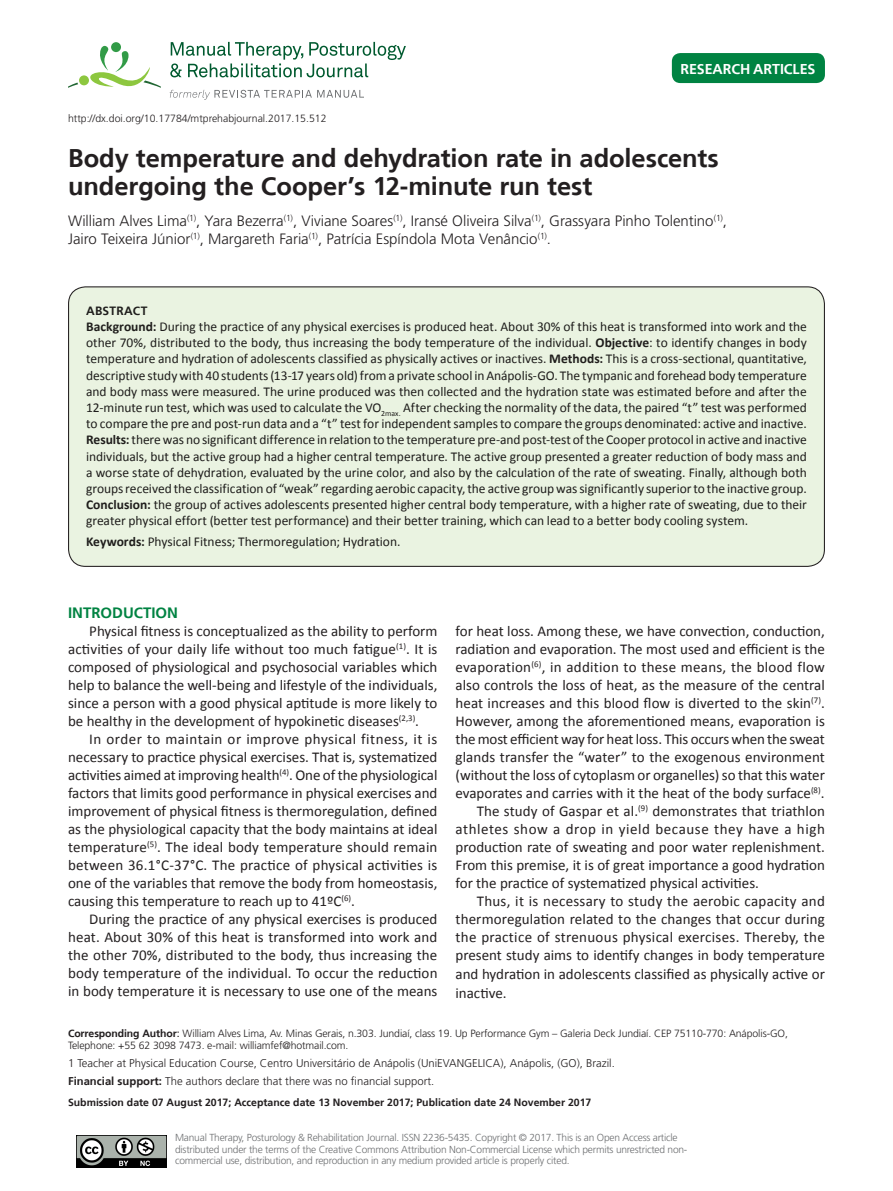
<style>
.page{position:relative;width:893px;height:1191px;background:#fff}
.page>*{position:absolute;margin:0;border:0;box-sizing:border-box;transform-origin:0 0}
.ArticleTitle{font:700 25.5px/28.5px "Frutiger";letter-spacing:-.005em;color:#231f20}
.Paragraph{font:15px/18px "Calibri";color:#231f20;text-align:justify}
.Authors{font:300 15px/18px "Frutiger";letter-spacing:-.005em;color:#231f20}
.Heading1{font:700 15px "Frutiger";color:#008342}
.ArticleTypeAlt{font:700 14.25px "Frutiger";letter-spacing:-.005em;color:#fff}
.t1{font:13.5px/16.2px "Calibri";letter-spacing:-.005em;color:#231f20;text-align:justify}
.t2{font:700 12px "Frutiger";letter-spacing:.02em;color:#231f20}
.Affiliations{font:300 11.25px "Frutiger";color:#231f20}
.fnSupported-by{font:300 11.25px "Frutiger";color:#231f20}
.Correspondence{font:300 10.5px/12.6px "Frutiger";letter-spacing:-.01em;color:#231f20}
.History{font:700 10.5px "Frutiger";color:#231f20}
.ArticleDOIAlt{font:300 10.5px "Frutiger";color:#231f20}
.LicenseParaAlt{font:300 10.2px/11.2px "Frutiger";letter-spacing:-.02em;color:#6d6f71}
.s1{font-weight:700}
.s2{font-weight:400}
</style>
<div class="page">
<svg style="left:170px;top:42px;width:236px;height:35px"></svg>
<div style="left:111px;top:42px;width:10px;height:10px;background:#329b47;border-radius:50%"></div>
<div style="left:79px;top:75px;width:10px;height:10px;background:#8dc73f;border-radius:50%"></div>
<svg style="left:85px;top:46px;width:76px;height:42px"></svg>
<svg style="left:68px;top:83px;width:10px;height:5px"></svg>
<svg style="left:170px;top:90px;width:194px;height:10px"></svg>
<div style="left:672px;top:53px;width:153px;height:30px;background:#008342;border-radius:9px"></div>
<img style="left:77px;top:1135px;width:90px;height:32px">
<div style="left:69px;top:287px;width:755px;height:279px;background:#eaf3e1;border-radius:17px"></div>
<p class="ArticleDOIAlt" style="left:68px;top:112px;width:260px">http://dx.doi.org/10.17784/mtprehabjournal.2017.15.512</p>
<p class="ArticleTypeAlt" style="left:680px;top:61px;width:137px">RESEARCH ARTICLES</p>
<p class="ArticleTitle" style="left:68px;top:143px;width:652px">Body temperature and dehydration rate in adolescents undergoing the Cooper’s 12-minute run test</p>
<p class="Authors" style="left:68px;top:212px;width:661px">William Alves Lima<sup>(1)</sup>, Yara Bezerra<sup>(1)</sup>, Viviane Soares<sup>(1)</sup>, Iransé Oliveira Silva<sup>(1)</sup>, Grassyara Pinho Tolentino<sup>(1)</sup>,<br>Jairo Teixeira Júnior<sup>(1)</sup>, Margareth Faria<sup>(1)</sup>, Patrícia Espíndola Mota Venâncio<sup>(1)</sup>.</p>
<p class="t2" style="left:86px;top:303px;width:63px">ABSTRACT</p>
<p class="t1" style="left:86px;top:318px;width:722px"><span class="s1">Background:</span> During the practice of any physical exercises is produced heat. About 30% of this heat is transformed into work and the other 70%, distributed to the body, thus increasing the body temperature of the individual. <span class="s1">Objective</span>: to identify changes in body temperature and hydration of adolescents classified as physically actives or inactives. <span class="s1">Methods:</span> This is a cross-sectional, quantitative, descriptive study with 40 students (13-17 years old) from a private school in Anápolis-GO. The tympanic and forehead body temperature and body mass were measured. The urine produced was then collected and the hydration state was estimated before and after the 12-minute run test, which was used to calculate the VO<sub>2max.</sub> After checking the normality of the data, the paired “t” test was performed to compare the pre and post-run data and a “t” test for independent samples to compare the groups denominated: active and inactive.<br><span class="s1">Results:</span> there was no significant difference in relation to the temperature pre-and post-test of the Cooper protocol in active and inactive individuals, but the active group had a higher central temperature. The active group presented a greater reduction of body mass and a worse state of dehydration, evaluated by the urine color, and also by the calculation of the rate of sweating. Finally, although both groups received the classification of “weak” regarding aerobic capacity, the active group was significantly superior to the inactive group.<br><span class="s1">Conclusion:</span> the group of actives adolescents presented higher central body temperature, with a higher rate of sweating, due to their greater physical effort (better test performance) and their better training, which can lead to a better body cooling system.</p>
<p class="t1" style="left:86px;top:533px;width:316px"><span class="s1">Keywords:</span> Physical Fitness; Thermoregulation; Hydration.</p>
<p class="Heading1" style="left:68px;top:604px;width:112px">INTRODUCTION</p>
<p class="Paragraph" style="left:68px;top:622px;width:371px;text-indent:21px">Physical fitness is conceptualized as the ability to perform activities of your daily life without too much fatigue<sup>(1)</sup>. It is composed of physiological and psychosocial variables which help to balance the well-being and lifestyle of the individuals, since a person with a good physical aptitude is more likely to be healthy in the development of hypokinetic diseases<sup>(2,3)</sup>.</p>
<p class="Paragraph" style="left:68px;top:730px;width:371px;text-indent:21px">In order to maintain or improve physical fitness, it is necessary to practice physical exercises. That is, systematized activities aimed at improving health<sup>(4)</sup>. One of the physiological factors that limits good performance in physical exercises and improvement of physical fitness is thermoregulation, defined as the physiological capacity that the body maintains at ideal temperature<sup>(5)</sup>. The ideal body temperature should remain between 36.1°C-37°C. The practice of physical activities is one of the variables that remove the body from homeostasis, causing this temperature to reach up to 41ºC<sup>(6)</sup>.</p>
<p class="Paragraph" style="left:68px;top:910px;width:371px;text-indent:21px">During the practice of any physical exercises is produced heat. About 30% of this heat is transformed into work and the other 70%, distributed to the body, thus increasing the body temperature of the individual. To occur the reduction in body temperature it is necessary to use one of the means</p>
<p class="Paragraph" style="left:455px;top:622px;width:371px">for heat loss. Among these, we have convection, conduction, radiation and evaporation. The most used and efficient is the evaporation<sup>(6)</sup>, in addition to these means, the blood flow also controls the loss of heat, as the measure of the central heat increases and this blood flow is diverted to the skin<sup>(7)</sup>.<br>However, among the aforementioned means, evaporation is the most efficient way for heat loss. This occurs when the sweat glands transfer the “water” to the exogenous environment (without the loss of cytoplasm or organelles) so that this water evaporates and carries with it the heat of the body surface<sup>(8)</sup>.</p>
<p class="Paragraph" style="left:455px;top:802px;width:371px;text-indent:21px">The study of Gaspar et al.<sup>(9)</sup> demonstrates that triathlon athletes show a drop in yield because they have a high production rate of sweating and poor water replenishment.<br>From this premise, it is of great importance a good hydration for the practice of systematized physical activities.</p>
<p class="Paragraph" style="left:455px;top:892px;width:371px;text-indent:21px">Thus, it is necessary to study the aerobic capacity and thermoregulation related to the changes that occur during the practice of strenuous physical exercises. Thereby, the present study aims to identify changes in body temperature and hydration in adolescents classified as physically active or inactive.</p>
<p class="Correspondence" style="left:68px;top:1026px;width:721px"><span class="s1">Corresponding Author</span><span class="s2">:</span> William Alves Lima, Av. Minas Gerais, n.303. Jundiaí, class 19. Up Performance Gym – Galeria Deck Jundiaí. CEP 75110-770: Anápolis-GO,<br>Telephone: +55 62 3098 7473. e-mail: williamfef@hotmail.com.</p>
<p class="Affiliations" style="left:68px;top:1056px;width:548px">1 Teacher at Physical Education Course, Centro Universitário de Anápolis (UniEVANGELICA), Anápolis, (GO), Brazil.</p>
<p class="fnSupported-by" style="left:68px;top:1074px;width:368px"><span class="s1">Financial support:</span> The authors declare that there was no financial support.</p>
<p class="History" style="left:68px;top:1096px;width:525px">Submission date 07 August 2017; Acceptance date 13 November 2017; Publication date 24 November 2017</p>
<p class="LicenseParaAlt" style="left:175px;top:1132px;width:514px">Manual Therapy, Posturology &amp; Rehabilitation Journal. ISSN 2236-5435. Copyright © 2017. This is an Open Access article distributed under the terms of the Creative Commons Attribution Non-Commercial License which permits unrestricted non&shy;commercial use, distribution, and reproduction in any medium provided article is properly cited.</p>
</div>
